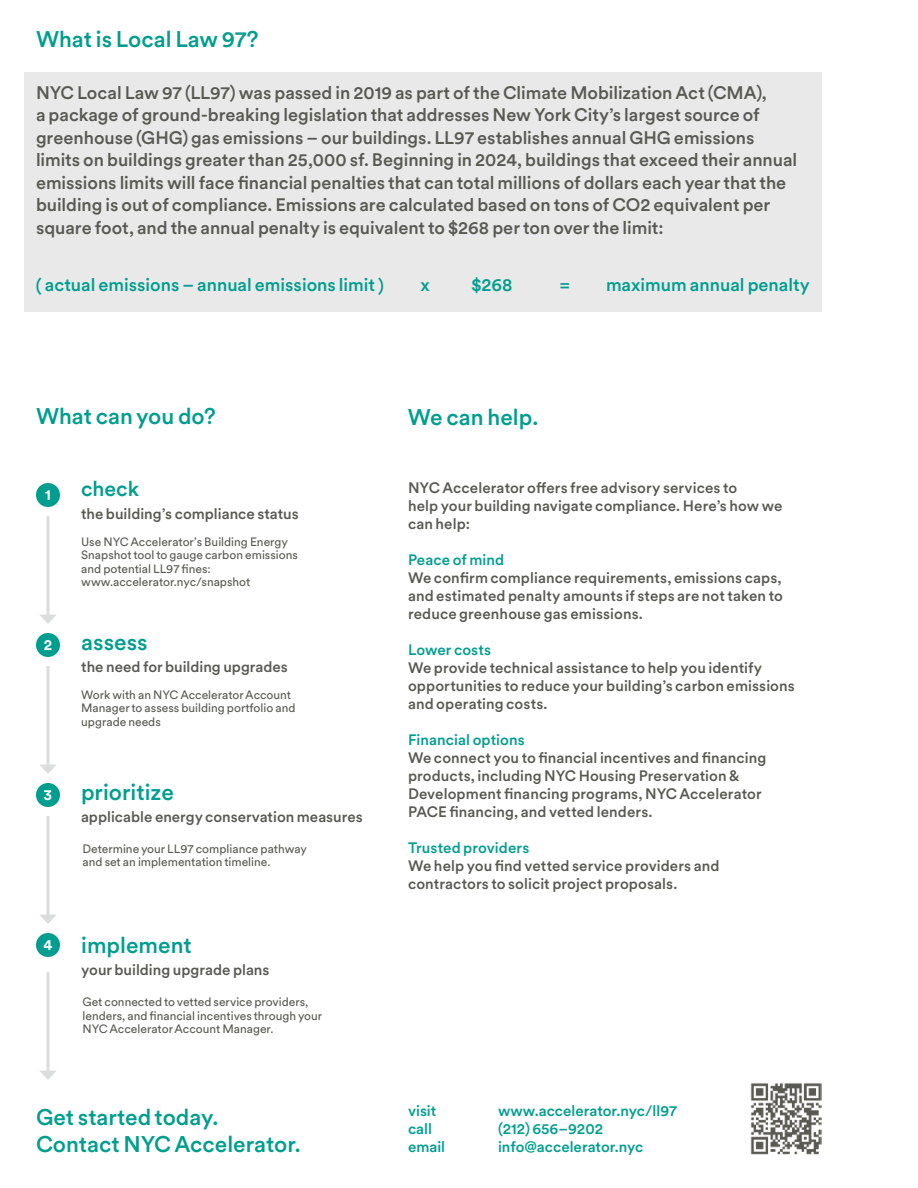
<style>
.page{position:relative;width:918px;height:1188px;background:#fff}
.page>*{position:absolute;margin:0;border:0;box-sizing:border-box;transform-origin:0 0}
.t1{font:500 22.5px/27px "Circular XX";color:#009e8e}
.t2{font:500 21px "Circular XX";color:#009e8e}
.t3{font:500 18px/22.5px "Circular XX";letter-spacing:-.005em;color:#595954}
.t4{font:500 18px "Circular XX";color:#009e8e}
.t5{font:500 15px/18px "Circular XX";letter-spacing:.005em;color:#595954}
.t6{font:500 15px "Circular XX";color:#009e8e}
.t7{font:700 15px "Circular XX";color:#fff}
.t8{font:12px/13.5px "Circular XX";color:#595954}
</style>
<div class="page">
<div style="left:24px;top:72px;width:798px;height:240px;background:#e9e9ea"></div>
<img style="left:750px;top:1083px;width:72px;height:71px">
<hr style="left:46px;top:516px;width:4px;height:101px;background:#dcddde">
<svg style="left:40px;top:615px;width:16px;height:9px"></svg>
<hr style="left:46px;top:666px;width:4px;height:101px;background:#dcddde">
<svg style="left:40px;top:765px;width:16px;height:9px"></svg>
<hr style="left:46px;top:816px;width:4px;height:101px;background:#dcddde">
<svg style="left:40px;top:915px;width:16px;height:9px"></svg>
<hr style="left:46px;top:972px;width:4px;height:101px;background:#dcddde">
<svg style="left:40px;top:1071px;width:16px;height:9px"></svg>
<div style="left:36px;top:783px;width:24px;height:24px;background:#009e8e;border-radius:50%"></div>
<div style="left:36px;top:933px;width:24px;height:24px;background:#009e8e;border-radius:50%"></div>
<div style="left:36px;top:633px;width:24px;height:24px;background:#009e8e;border-radius:50%"></div>
<div style="left:36px;top:483px;width:24px;height:24px;background:#009e8e;border-radius:50%"></div>
<h1 class="t1" style="left:36px;top:25px;width:224px">What is Local Law 97?</h1>
<p class="t3" style="left:36px;top:80px;width:763px">NYC Local Law 97 (LL97) was passed in 2019 as part of the Climate Mobilization Act (CMA),<br>a package of ground-breaking legislation that addresses New York City’s largest source of greenhouse (GHG) gas emissions – our buildings. LL97 establishes annual GHG emissions limits on buildings greater than 25,000 sf. Beginning in 2024, buildings that exceed their annual emissions limits will face financial penalties that can total millions of dollars each year that the building is out of compliance. Emissions are calculated based on tons of CO2 equivalent per square foot, and the annual penalty is equivalent to $268 per ton over the limit:</p>
<p class="t4" style="left:36px;top:272px;width:350px">( actual emissions – annual emissions limit )</p>
<p class="t4" style="left:421px;top:272px;width:11px">x</p>
<p class="t4" style="left:471px;top:272px;width:43px">$268</p>
<p class="t4" style="left:559px;top:272px;width:12px">=</p>
<p class="t4" style="left:606px;top:272px;width:205px">maximum annual penalty</p>
<h1 class="t1" style="left:36px;top:402px;width:181px">What can you do?</h1>
<h1 class="t1" style="left:408px;top:403px;width:132px">We can help.</h1>
<p class="t7" style="left:45px;top:484px;width:7px">1</p>
<p class="t7" style="left:44px;top:634px;width:10px">2</p>
<p class="t7" style="left:44px;top:784px;width:10px">3</p>
<p class="t7" style="left:43px;top:934px;width:11px">4</p>
<h2 class="t2" style="left:81px;top:475px;width:60px">check</h2>
<p class="t5" style="left:81px;top:504px;width:219px">the building’s compliance status</p>
<p class="t8" style="left:81px;top:534px;width:218px">Use NYC Accelerator’s Building Energy Snapshot tool to gauge carbon emissions and potential LL97 fines: www.accelerator.nyc/snapshot</p>
<h1 class="t1" style="left:81px;top:628px;width:68px">assess</h1>
<p class="t5" style="left:81px;top:658px;width:208px">the need for building upgrades</p>
<p class="t8" style="left:81px;top:687px;width:216px">Work with an NYC Accelerator Account<br>Manager to assess building portfolio and upgrade needs</p>
<h1 class="t1" style="left:81px;top:778px;width:94px">prioritize</h1>
<p class="t5" style="left:81px;top:808px;width:283px">applicable energy conservation measures</p>
<p class="t8" style="left:82px;top:841px;width:226px">Determine your LL97 compliance pathway and set an implementation timeline.</p>
<h1 class="t1" style="left:81px;top:931px;width:112px">implement</h1>
<p class="t5" style="left:81px;top:961px;width:190px">your building upgrade plans</p>
<p class="t8" style="left:82px;top:995px;width:241px">Get connected to vetted service providers, lenders, and financial incentives through your<br>NYC Accelerator Account Manager.</p>
<p class="t5" style="left:408px;top:478px;width:376px">NYC Accelerator offers free advisory services to<br>help your building navigate compliance. Here’s how we can help:</p>
<p class="t6" style="left:408px;top:550px;width:98px">Peace of mind</p>
<p class="t5" style="left:408px;top:568px;width:376px;text-align:justify">We confirm compliance requirements, emissions caps, and estimated penalty amounts if steps are not taken to reduce greenhouse gas emissions.</p>
<p class="t6" style="left:408px;top:640px;width:85px">Lower costs</p>
<p class="t5" style="left:408px;top:658px;width:388px">We provide technical assistance to help you identify opportunities to reduce your building’s carbon emissions and operating costs.</p>
<p class="t6" style="left:408px;top:730px;width:118px">Financial options</p>
<p class="t5" style="left:408px;top:748px;width:360px">We connect you to financial incentives and financing products, including NYC Housing Preservation &amp; Development financing programs, NYC Accelerator PACE financing, and vetted lenders.</p>
<p class="t6" style="left:408px;top:838px;width:123px">Trusted providers</p>
<p class="t5" style="left:408px;top:856px;width:313px">We help you find vetted service providers and contractors to solicit project proposals.</p>
<h1 class="t1" style="left:36px;top:1103px;width:266px">Get started today.<br>Contact NYC Accelerator.</h1>
<p class="t6" style="left:408px;top:1101px;width:30px">visit</p>
<p class="t6" style="left:498px;top:1101px;width:181px">www.accelerator.nyc/ll97</p>
<p class="t6" style="left:408px;top:1119px;width:26px">call</p>
<p class="t6" style="left:498px;top:1119px;width:107px">(212) 656–9202</p>
<p class="t6" style="left:408px;top:1137px;width:39px">email</p>
<p class="t6" style="left:498px;top:1137px;width:147px">info@accelerator.nyc</p>
</div>
